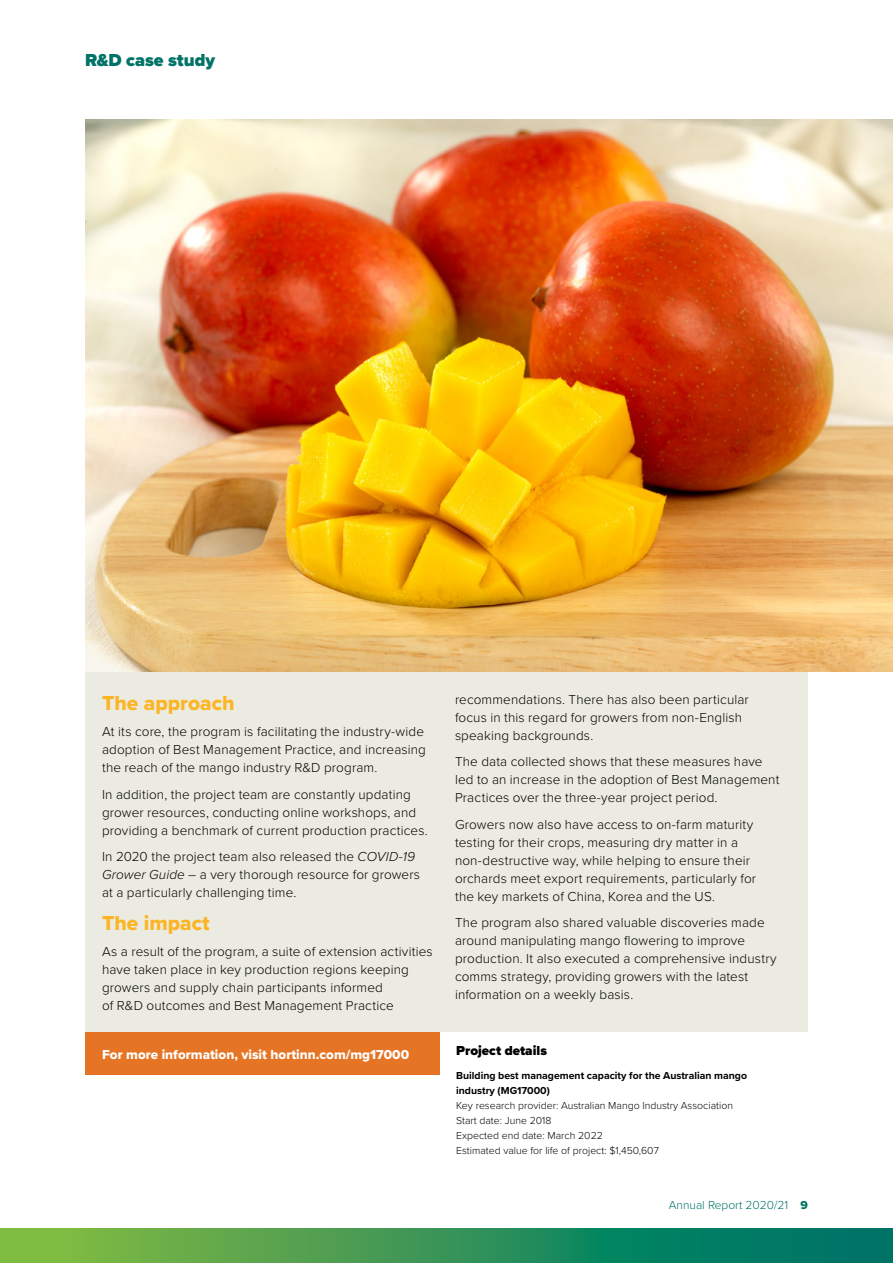
<style>
.page{position:relative;width:893px;height:1263px;background:#fff}
.page>*{position:absolute;margin:0;border:0;box-sizing:border-box;transform-origin:0 0}
.t1{font:21px "Proxima Nova Extrabld";color:#fcb525}
.t2{font:900 18px "Proxima Nova";letter-spacing:-.005em;color:#007367}
.t3{font:300 13.5px/18px "Proxima Nova";letter-spacing:.01em;color:#000}
.t4{font:13.5px "Proxima Nova Extrabld";color:#fff}
.t5{font:900 13.5px "Proxima Nova";color:#000}
.t6{font:300 12px "Proxima Nova";color:#007367}
.t7{font:300 10.5px/15px "Proxima Nova";color:#000}
.t8{font:700 10.5px/15px "Proxima Nova";color:#000}
.s1{font-style:italic}
.s2{font-family:"Proxima Nova Extrabld";font-weight:400}
</style>
<div class="page">
<div style="left:85px;top:672px;width:723px;height:360px;background:#ecebe1"></div>
<div style="left:85px;top:1032px;width:354px;height:42px;background:#e67425"></div>
<svg style="left:0;top:1229px;width:893px;height:34px;background:#369556"></svg>
<img style="left:85px;top:119px;width:808px;height:553px">
<h2 class="t2" style="left:85px;top:46px;width:131px">R&amp;D case study</h2>
<h1 class="t1" style="left:102px;top:687px;width:134px">The approach</h1>
<p class="t3" style="left:102px;top:722px;width:325px">At its core, the program is facilitating the industry-wide adoption of Best Management Practice, and increasing the reach of the mango industry R&amp;D program.</p>
<p class="t3" style="left:102px;top:784px;width:327px">In addition, the project team are constantly updating grower resources, conducting online workshops, and providing a benchmark of current production practices.</p>
<p class="t3" style="left:102px;top:847px;width:320px">In 2020 the project team also released the <span class="s1">COVID-19<br>Grower Guide</span> – a very thorough resource for growers at a particularly challenging time.</p>
<h1 class="t1" style="left:102px;top:907px;width:109px">The impact</h1>
<p class="t3" style="left:102px;top:942px;width:332px">As a result of the program, a suite of extension activities have taken place in key production regions keeping growers and supply chain participants informed<br>of R&amp;D outcomes and Best Management Practice</p>
<p class="t4" style="left:102px;top:1044px;width:309px">For more information, visit hortinn.com/mg17000</p>
<p class="t3" style="left:455px;top:689px;width:295px">recommendations. There has also been particular focus in this regard for growers from non-English speaking backgrounds.</p>
<p class="t3" style="left:455px;top:752px;width:326px">The data collected shows that these measures have led to an increase in the adoption of Best Management<br>Practices over the three-year project period.</p>
<p class="t3" style="left:455px;top:814px;width:303px">Growers now also have access to on-farm maturity testing for their crops, measuring dry matter in a non-destructive way, while helping to ensure their orchards meet export requirements, particularly for the key markets of China, Korea and the US.</p>
<p class="t3" style="left:455px;top:913px;width:323px">The program also shared valuable discoveries made around manipulating mango flowering to improve production. It also executed a comprehensive industry comms strategy, providing growers with the latest information on a weekly basis.</p>
<p class="t5" style="left:456px;top:1041px;width:92px">Project details</p>
<p class="t8" style="left:456px;top:1067px;width:292px">Building best management capacity for the Australian mango industry (MG17000)</p>
<p class="t7" style="left:456px;top:1097px;width:278px">Key research provider: Australian Mango Industry Association Start date: June 2018<br>Expected end date: March 2022<br>Estimated value for life of project: $1,450,607</p>
<p class="t6" style="left:669px;top:1196px;width:141px">Annual Report 2020/21 <span class="s2">9</span></p>
</div>
